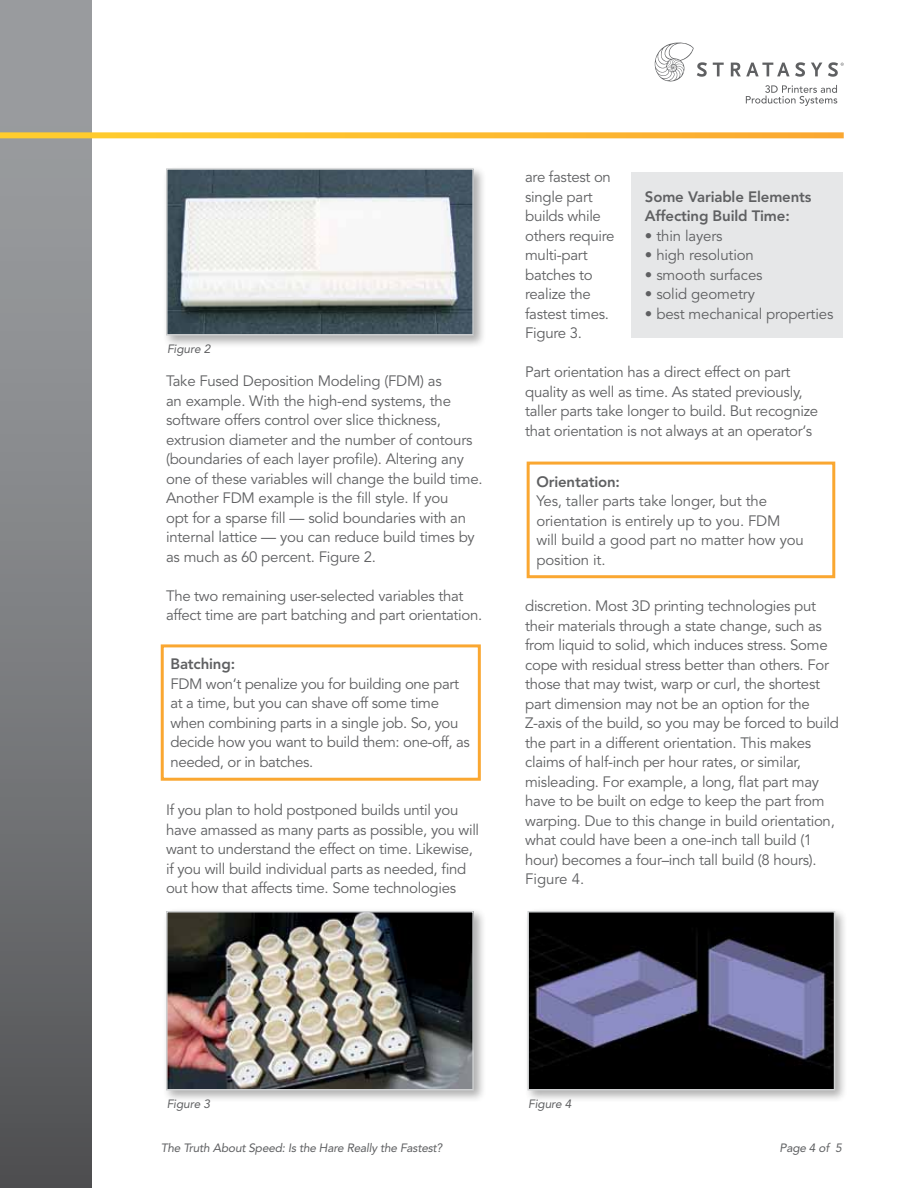
<style>
.page{position:relative;width:918px;height:1188px;background:#fff}
.page>*{position:absolute;margin:0;border:0;box-sizing:border-box;transform-origin:0 0}
.t1{font:15px/19.5px "Avenir LT Std";letter-spacing:-.02em;color:#5f6062}
.t2{font:800 15px/19.5px "Avenir LT Std";letter-spacing:-.01em;color:#5f6062}
.t3{font:italic 12px "Avenir LT Std";letter-spacing:-.02em;color:#5f6062}
</style>
<div class="page">
<svg style="left:713px;top:63px;width:11px;height:13px"></svg>
<svg style="left:731px;top:62px;width:74px;height:15px"></svg>
<svg style="left:811px;top:63px;width:11px;height:13px"></svg>
<svg style="left:655px;top:43px;width:52px;height:39px"></svg>
<svg style="left:746px;top:85px;width:91px;height:21px"></svg>
<svg style="left:828px;top:62px;width:16px;height:15px"></svg>
<div style="left:0;top:0;width:92px;height:1188px;background:linear-gradient(to bottom,#a4a7a9,#555658)"></div>
<svg style="left:0;top:132px;width:844px;height:6px;background:#fcc03b"></svg>
<div style="left:163px;top:165px;width:324px;height:183px;background:#000;opacity:.32"></div>
<img style="left:169px;top:171px;width:302px;height:162px">
<div style="left:166px;top:168px;width:308px;height:168px;border:2px solid #cfd1d2"></div>
<div style="left:163px;top:908px;width:324px;height:196px;background:#000;opacity:.32"></div>
<img style="left:169px;top:914px;width:302px;height:173px">
<div style="left:166px;top:911px;width:308px;height:179px;border:2px solid #cfd1d2"></div>
<div style="left:524px;top:908px;width:324px;height:196px;background:#000;opacity:.32"></div>
<img style="left:530px;top:914px;width:302px;height:173px">
<div style="left:527px;top:911px;width:308px;height:179px;border:2px solid #cfd1d2"></div>
<div style="left:631px;top:172px;width:212px;height:166px;background:#e6e7e8"></div>
<div style="left:161px;top:644px;width:320px;height:137px;border:3px solid #faa731"></div>
<div style="left:527px;top:462px;width:308px;height:116px;border:3px solid #faa731"></div>
<p class="t3" style="left:167px;top:342px;width:45px">Figure 2</p>
<p class="t1" style="left:166px;top:372px;width:318px">Take Fused Deposition Modeling (FDM) as<br>an example. With the high-end systems, the software offers control over slice thickness, extrusion diameter and the number of contours (boundaries of each layer profile). Altering any one of these variables will change the build time.<br>Another FDM example is the fill style. If you<br>opt for a sparse fill — solid boundaries with an internal lattice — you can reduce build times by as much as 60 percent. Figure 2.</p>
<p class="t1" style="left:166px;top:586px;width:318px">The two remaining user-selected variables that affect time are part batching and part orientation.</p>
<p class="t2" style="left:170px;top:655px;width:66px">Batching:</p>
<p class="t1" style="left:170px;top:675px;width:301px">FDM won‘t penalize you for building one part at a time, but you can shave off some time when combining parts in a single job. So, you decide how you want to build them: one-off, as needed, or in batches.</p>
<p class="t1" style="left:166px;top:801px;width:315px">If you plan to hold postponed builds until you have amassed as many parts as possible, you will want to understand the effect on time. Likewise, if you will build individual parts as needed, find out how that affects time. Some technologies</p>
<p class="t1" style="left:525px;top:168px;width:91px">are fastest on single part builds while others require multi-part batches to realize the fastest times.<br>Figure 3.</p>
<p class="t1" style="left:525px;top:363px;width:295px">Part orientation has a direct effect on part quality as well as time. As stated previously, taller parts take longer to build. But recognize that orientation is not always at an operator‘s</p>
<p class="t2" style="left:645px;top:187px;width:168px">Some Variable Elements<br>Affecting Build Time:</p>
<p class="t1" style="left:645px;top:226px;width:79px">• thin layers</p>
<p class="t1" style="left:645px;top:246px;width:110px">• high resolution</p>
<p class="t1" style="left:645px;top:265px;width:119px">• smooth surfaces</p>
<p class="t1" style="left:645px;top:285px;width:111px">• solid geometry</p>
<p class="t1" style="left:645px;top:304px;width:190px">• best mechanical properties</p>
<p class="t2" style="left:536px;top:472px;width:85px">Orientation:</p>
<p class="t1" style="left:536px;top:492px;width:269px">Yes, taller parts take longer, but the orientation is entirely up to you. FDM will build a good part no matter how you position it.</p>
<p class="t1" style="left:525px;top:597px;width:315px">discretion. Most 3D printing technologies put their materials through a state change, such as from liquid to solid, which induces stress. Some cope with residual stress better than others. For those that may twist, warp or curl, the shortest part dimension may not be an option for the Z-axis of the build, so you may be forced to build the part in a different orientation. This makes claims of half-inch per hour rates, or similar, misleading. For example, a long, flat part may have to be built on edge to keep the part from warping. Due to this change in build orientation, what could have been a one-inch tall build (1 hour) becomes a four–inch tall build (8 hours).<br>Figure 4.</p>
<p class="t3" style="left:167px;top:1097px;width:45px">Figure 3</p>
<p class="t3" style="left:528px;top:1097px;width:45px">Figure 4</p>
<p class="t3" style="left:161px;top:1141px;width:283px">The Truth About Speed: Is the Hare Really the Fastest?</p>
<p class="t3" style="left:780px;top:1141px;width:64px">Page 4 of 5</p>
</div>
